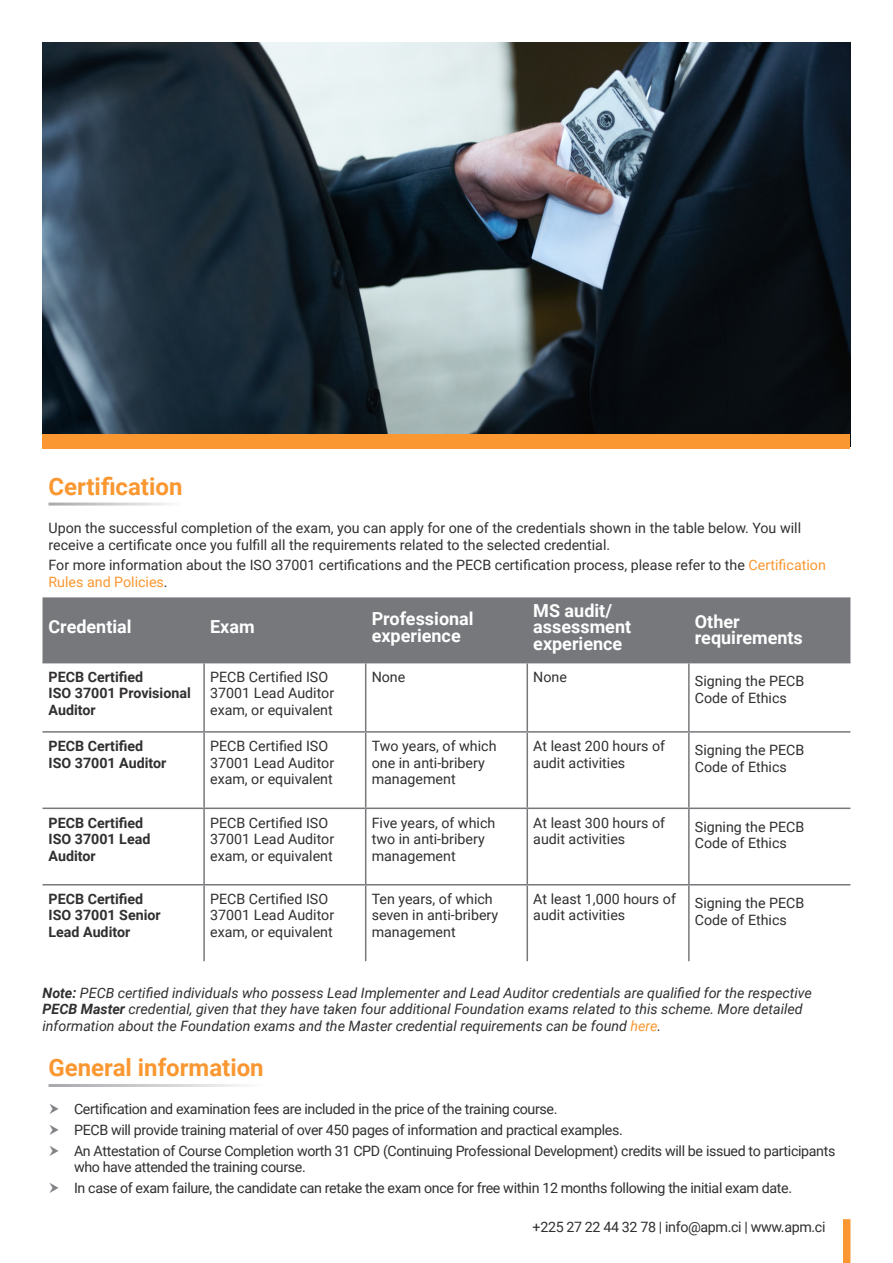
<style>
.page{position:relative;width:893px;height:1263px;background:#fff}
.page>*{position:absolute;margin:0;border:0;box-sizing:border-box;transform-origin:0 0}
.t1{font:700 24px "Roboto";color:#fa9730}
.t2{font:700 18px/16.5px "Roboto";color:#fff}
.Bullet_Points{font:14.25px/16.5px "Roboto";color:#312f30}
.Bullet_Points-2{font:14.25px/16.5px "Roboto";letter-spacing:-.025em;color:#312f30}
.Bullet_Points-3{font:italic 14.25px/16.5px "Roboto";color:#312f30}
.t3{font:700 14.25px/16.5px "Roboto";color:#312f30}
.s1{color:#fa9730}
.s2{font-weight:700}
</style>
<div class="page">
<img style="left:43px;top:43px;width:807px;height:391px">
<div style="left:43px;top:434px;width:807px;height:15px;background:#fa9730"></div>
<div style="left:43px;top:597px;width:807px;height:65px;background:#76787b"></div>
<hr style="left:43px;top:884px;width:161px;height:1px;background:#76787b">
<hr style="left:204px;top:884px;width:162px;height:1px;background:#76787b">
<hr style="left:366px;top:884px;width:161px;height:1px;background:#76787b">
<hr style="left:527px;top:884px;width:162px;height:1px;background:#76787b">
<hr style="left:689px;top:884px;width:161px;height:1px;background:#76787b">
<hr style="left:203px;top:663px;width:2px;height:68px;background:#76787b">
<hr style="left:365px;top:663px;width:1px;height:68px;background:#76787b">
<hr style="left:526px;top:663px;width:2px;height:68px;background:#76787b">
<hr style="left:688px;top:663px;width:2px;height:68px;background:#76787b">
<hr style="left:43px;top:731px;width:161px;height:2px;background:#76787b">
<hr style="left:204px;top:731px;width:162px;height:2px;background:#76787b">
<hr style="left:203px;top:733px;width:2px;height:74px;background:#76787b">
<hr style="left:366px;top:731px;width:161px;height:2px;background:#76787b">
<hr style="left:365px;top:733px;width:1px;height:74px;background:#76787b">
<hr style="left:527px;top:731px;width:162px;height:2px;background:#76787b">
<hr style="left:526px;top:733px;width:2px;height:74px;background:#76787b">
<hr style="left:689px;top:731px;width:161px;height:2px;background:#76787b">
<hr style="left:688px;top:733px;width:2px;height:74px;background:#76787b">
<hr style="left:43px;top:807px;width:161px;height:2px;background:#76787b">
<hr style="left:204px;top:807px;width:162px;height:2px;background:#76787b">
<hr style="left:203px;top:809px;width:2px;height:75px;background:#76787b">
<hr style="left:366px;top:807px;width:161px;height:2px;background:#76787b">
<hr style="left:365px;top:809px;width:1px;height:75px;background:#76787b">
<hr style="left:527px;top:807px;width:162px;height:2px;background:#76787b">
<hr style="left:526px;top:809px;width:2px;height:75px;background:#76787b">
<hr style="left:689px;top:807px;width:161px;height:2px;background:#76787b">
<hr style="left:688px;top:809px;width:2px;height:75px;background:#76787b">
<hr style="left:203px;top:885px;width:2px;height:76px;background:#76787b">
<hr style="left:365px;top:885px;width:1px;height:76px;background:#76787b">
<hr style="left:526px;top:885px;width:2px;height:76px;background:#76787b">
<hr style="left:688px;top:885px;width:2px;height:76px;background:#76787b">
<hr style="left:43px;top:662px;width:161px;height:1px;background:#76787b">
<hr style="left:204px;top:662px;width:162px;height:1px;background:#76787b">
<hr style="left:366px;top:662px;width:161px;height:1px;background:#76787b">
<hr style="left:527px;top:662px;width:162px;height:1px;background:#76787b">
<hr style="left:689px;top:662px;width:161px;height:1px;background:#76787b">
<div style="left:843px;top:1219px;width:7px;height:44px;background:#fa9730"></div>
<p class="t1" style="left:49px;top:470px;width:135px">Certification</p>
<p class="Bullet_Points" style="left:49px;top:519px;width:754px">Upon the successful completion of the exam, you can apply for one of the credentials shown in the table below. You will receive a certificate once you fulfill all the requirements related to the selected credential.</p>
<p class="Bullet_Points" style="left:49px;top:556px;width:779px">For more information about the ISO 37001 certifications and the PECB certification process, please refer to the <span class="s1">Certification<br>Rules and Policies</span>.</p>
<p class="t2" style="left:49px;top:618px;width:85px">Credential</p>
<p class="t2" style="left:210px;top:618px;width:46px">Exam</p>
<p class="t2" style="left:372px;top:610px;width:103px">Professional experience</p>
<p class="t2" style="left:533px;top:602px;width:99px">MS audit/ assessment experience</p>
<p class="t2" style="left:695px;top:612px;width:110px">Other requirements</p>
<p class="t3" style="left:49px;top:668px;width:144px">PECB Certified<br>ISO 37001 Provisional<br>Auditor</p>
<p class="Bullet_Points" style="left:210px;top:668px;width:126px">PECB Certified ISO<br>37001 Lead Auditor exam, or equivalent</p>
<p class="Bullet_Points" style="left:372px;top:668px;width:35px">None</p>
<p class="Bullet_Points" style="left:533px;top:668px;width:35px">None</p>
<p class="Bullet_Points" style="left:695px;top:672px;width:111px">Signing the PECB</p>
<p class="Bullet_Points" style="left:695px;top:689px;width:93px">Code of Ethics</p>
<p class="t3" style="left:49px;top:737px;width:119px">PECB Certified<br>ISO 37001 Auditor</p>
<p class="Bullet_Points" style="left:210px;top:737px;width:126px">PECB Certified ISO<br>37001 Lead Auditor exam, or equivalent</p>
<p class="Bullet_Points" style="left:372px;top:737px;width:126px">Two years, of which one in anti-bribery management</p>
<p class="Bullet_Points" style="left:533px;top:737px;width:133px">At least 200 hours of audit activities</p>
<p class="Bullet_Points" style="left:695px;top:741px;width:111px">Signing the PECB</p>
<p class="Bullet_Points" style="left:695px;top:758px;width:93px">Code of Ethics</p>
<p class="t3" style="left:49px;top:814px;width:103px">PECB Certified<br>ISO 37001 Lead<br>Auditor</p>
<p class="Bullet_Points" style="left:210px;top:814px;width:126px">PECB Certified ISO<br>37001 Lead Auditor exam, or equivalent</p>
<p class="Bullet_Points" style="left:372px;top:814px;width:125px">Five years, of which two in anti-bribery management</p>
<p class="Bullet_Points" style="left:533px;top:814px;width:133px">At least 300 hours of audit activities</p>
<p class="Bullet_Points" style="left:695px;top:818px;width:111px">Signing the PECB</p>
<p class="Bullet_Points" style="left:695px;top:834px;width:93px">Code of Ethics</p>
<p class="t3" style="left:49px;top:890px;width:96px">PECB Certified</p>
<p class="t3" style="left:49px;top:906px;width:114px">ISO 37001 Senior</p>
<p class="t3" style="left:49px;top:923px;width:83px">Lead Auditor</p>
<p class="Bullet_Points" style="left:210px;top:890px;width:126px">PECB Certified ISO<br>37001 Lead Auditor exam, or equivalent</p>
<p class="Bullet_Points" style="left:372px;top:890px;width:128px">Ten years, of which seven in anti-bribery management</p>
<p class="Bullet_Points" style="left:533px;top:890px;width:144px">At least 1,000 hours of audit activities</p>
<p class="Bullet_Points" style="left:695px;top:894px;width:111px">Signing the PECB</p>
<p class="Bullet_Points" style="left:695px;top:911px;width:93px">Code of Ethics</p>
<p class="Bullet_Points-3" style="left:43px;top:984px;width:771px"><span class="s2">Note:</span> PECB certified individuals who possess Lead Implementer and Lead Auditor credentials are qualified for the respective<br><span class="s2">PECB Master</span> credential, given that they have taken four additional Foundation exams related to this scheme. More detailed information about the Foundation exams and the Master credential requirements can be found <span class="s1">here</span>.</p>
<p class="t1" style="left:49px;top:1051px;width:217px">General information</p>
<p class="Bullet_Points-2" style="left:74px;top:1100px;width:485px">Certification and examination fees are included in the price of the training course.</p>
<p class="Bullet_Points-2" style="left:74px;top:1121px;width:550px">PECB will provide training material of over 450 pages of information and practical examples.</p>
<p class="Bullet_Points-2" style="left:74px;top:1142px;width:763px">An Attestation of Course Completion worth 31 CPD (Continuing Professional Development) credits will be issued to participants who have attended the training course.</p>
<p class="Bullet_Points-2" style="left:74px;top:1179px;width:720px">In case of exam failure, the candidate can retake the exam once for free within 12 months following the initial exam date.</p>
<p class="Bullet_Points-2" style="left:533px;top:1218px;width:294px">+225 27 22 44 32 78 | info@apm.ci | www.apm.ci</p>
</div>
